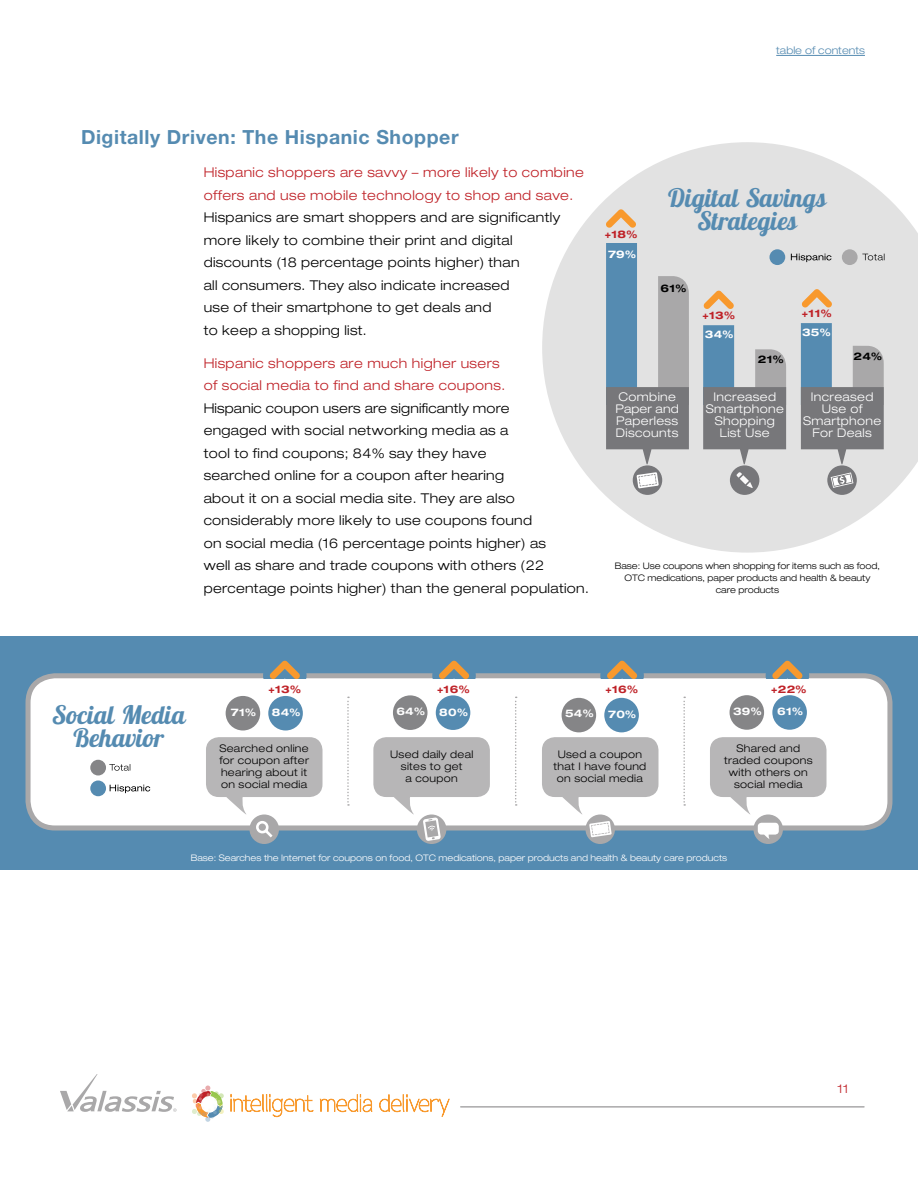
<style>
.page{position:relative;width:918px;height:1188px;background:#fff}
.page>*{position:absolute;margin:0;border:0;box-sizing:border-box;transform-origin:0 0}
.t1{font:25.5px/22.5px "Lobster 1.4";letter-spacing:-.01em;color:#558bb1;text-align:center}
.t2{font:25.5px/22.5px "Lobster 1.4";letter-spacing:.01em;color:#558bb1;text-align:center}
.t3{font:700 19.5px "Helvetica Neue LT Std";letter-spacing:.03em;color:#558bb1}
.t4{font:300 expanded 13.5px/22.5px "Helvetica Neue LT Std";letter-spacing:.025em;color:#000}
.t5{font:300 expanded 13.5px/22.5px "Helvetica Neue LT Std";letter-spacing:.03em;color:#bf2127}
.t6{font:300 expanded 12px/12px "Helvetica Neue LT Std";letter-spacing:.03em;color:#fff;text-align:center}
.t7{font:300 expanded 12px "Helvetica Neue LT Std";color:#bf2127}
.t8{font:300 expanded 10.5px/12px "Helvetica Neue LT Std";letter-spacing:.03em;color:#000;text-align:center}
.t9{font:700 expanded 10.5px "Helvetica Neue";letter-spacing:.03em;color:#fff}
.t10{font:700 expanded 10.5px "Helvetica Neue";letter-spacing:.03em;color:#bf2127}
.t11{font:300 expanded 10.5px "Helvetica Neue LT Std";color:#558bb1}
.t12{font:700 expanded 10.5px "Helvetica Neue";color:#000}
.t13{font:300 expanded 9px/12px "Helvetica Neue LT Std";color:#000;text-align:center}
.t14{font:300 expanded 9px "Helvetica Neue LT Std";color:#fff}
</style>
<div class="page">
<div style="left:0;top:636px;width:918px;height:234px;background:#558bb1"></div>
<div style="left:28px;top:676px;width:862px;height:152px;background:#fff;border-radius:27px"></div>
<div style="left:26px;top:673px;width:866px;height:158px;border:5px solid #a9a8a9;border-radius:27px"></div>
<svg style="left:542px;top:142px;width:376px;height:411px;fill:#e2e2e2"></svg>
<svg style="left:801px;top:323px;width:83px;height:172px;background:#9ea6ac"></svg>
<svg style="left:606px;top:244px;width:83px;height:251px;background:#9ea9b2"></svg>
<svg style="left:703px;top:325px;width:83px;height:170px;background:#9ea5ac"></svg>
<div style="left:842px;top:249px;width:16px;height:16px;background:#a9a8a9;border-radius:50%"></div>
<svg style="left:862px;top:254px;width:23px;height:6px"></svg>
<svg style="left:791px;top:254px;width:41px;height:8px"></svg>
<div style="left:769px;top:249px;width:16px;height:16px;background:#558bb1;border-radius:50%"></div>
<svg style="left:606px;top:209px;width:30px;height:19px"></svg>
<svg style="left:703px;top:290px;width:31px;height:19px"></svg>
<svg style="left:802px;top:289px;width:30px;height:19px"></svg>
<div style="left:90px;top:760px;width:16px;height:15px;background:#858587;border-radius:50%"></div>
<svg style="left:109px;top:764px;width:21px;height:7px"></svg>
<div style="left:90px;top:781px;width:16px;height:15px;background:#558bb1;border-radius:50%"></div>
<svg style="left:110px;top:785px;width:40px;height:8px"></svg>
<hr style="left:461px;top:1106px;width:403px;height:2px;background:#a9a8a9">
<svg style="left:320px;top:1094px;width:130px;height:23px"></svg>
<svg style="left:231px;top:1094px;width:83px;height:23px"></svg>
<svg style="left:192px;top:1086px;width:32px;height:36px"></svg>
<svg style="left:60px;top:1074px;width:117px;height:38px"></svg>
<svg style="left:428px;top:660px;width:50px;height:19px"></svg>
<svg style="left:373px;top:737px;width:117px;height:107px"></svg>
<div style="left:436px;top:695px;width:34px;height:35px;background:#558bb1;border-radius:50%"></div>
<div style="left:393px;top:695px;width:35px;height:35px;background:#858587;border-radius:50%"></div>
<svg style="left:594px;top:660px;width:57px;height:19px"></svg>
<div style="left:604px;top:698px;width:35px;height:34px;background:#558bb1;border-radius:50%"></div>
<div style="left:562px;top:698px;width:34px;height:34px;background:#858587;border-radius:50%"></div>
<svg style="left:542px;top:737px;width:116px;height:107px"></svg>
<svg style="left:759px;top:660px;width:57px;height:19px"></svg>
<svg style="left:710px;top:737px;width:116px;height:107px"></svg>
<div style="left:772px;top:695px;width:35px;height:35px;background:#558bb1;border-radius:50%"></div>
<div style="left:730px;top:695px;width:34px;height:35px;background:#858587;border-radius:50%"></div>
<svg style="left:258px;top:660px;width:52px;height:19px"></svg>
<svg style="left:206px;top:737px;width:117px;height:107px"></svg>
<div style="left:268px;top:696px;width:35px;height:34px;background:#558bb1;border-radius:50%"></div>
<div style="left:226px;top:696px;width:34px;height:34px;background:#858587;border-radius:50%"></div>
<svg style="left:347px;top:697px;width:2px;height:109px"></svg>
<svg style="left:515px;top:697px;width:2px;height:109px"></svg>
<svg style="left:683px;top:697px;width:2px;height:109px"></svg>
<hr style="left:776px;top:55px;width:89px;height:1px;background:#558bb1">
<p class="t11" style="left:776px;top:44px;width:90px">table of contents</p>
<h2 class="t3" style="left:81px;top:125px;width:379px">Digitally Driven: The Hispanic Shopper</h2>
<p class="t5" style="left:204px;top:161px;width:382px">Hispanic shoppers are savvy – more likely to combine offers and use mobile technology to shop and save.</p>
<p class="t4" style="left:204px;top:206px;width:358px">Hispanics are smart shoppers and are significantly more likely to combine their print and digital discounts (18 percentage points higher) than<br>all consumers. They also indicate increased<br>use of their smartphone to get deals and<br>to keep a shopping list.</p>
<p class="t5" style="left:204px;top:351px;width:303px">Hispanic shoppers are much higher users of social media to find and share coupons.</p>
<p class="t4" style="left:204px;top:396px;width:387px">Hispanic coupon users are significantly more<br>engaged with social networking media as a<br>tool to find coupons; 84% say they have<br>searched online for a coupon after hearing<br>about it on a social media site. They are also considerably more likely to use coupons found<br>on social media (16 percentage points higher) as<br>well as share and trade coupons with others (22 percentage points higher) than the general population.</p>
<p class="t10" style="left:605px;top:227px;width:34px">+18%</p>
<p class="t9" style="left:608px;top:248px;width:29px">79%</p>
<h1 class="t1" style="left:668px;top:186px;width:160px">Digital Savings<br>Strategies</h1>
<p class="t12" style="left:661px;top:281px;width:27px">61%</p>
<p class="t10" style="left:702px;top:309px;width:34px">+13%</p>
<p class="t10" style="left:802px;top:307px;width:31px">+11%</p>
<p class="t9" style="left:705px;top:328px;width:30px">34%</p>
<p class="t9" style="left:802px;top:325px;width:30px">35%</p>
<p class="t12" style="left:758px;top:353px;width:27px">21%</p>
<p class="t12" style="left:854px;top:350px;width:30px">24%</p>
<p class="t6" style="left:616px;top:390px;width:65px;text-align:left">Combine<br>Paper and<br>Paperless<br>Discounts</p>
<p class="t6" style="left:706px;top:390px;width:80px">Increased<br>Smartphone<br>Shopping<br>List Use</p>
<p class="t6" style="left:803px;top:390px;width:80px">Increased<br>Use of<br>Smartphone<br>For Deals</p>
<p class="t13" style="left:615px;top:559px;width:267px">Base: Use coupons when shopping for items such as food,<br>OTC medications, paper products and health &amp; beauty care products</p>
<p class="t10" style="left:269px;top:682px;width:34px">+13%</p>
<p class="t10" style="left:437px;top:682px;width:34px">+16%</p>
<p class="t10" style="left:606px;top:682px;width:34px">+16%</p>
<p class="t10" style="left:771px;top:682px;width:37px">+22%</p>
<h1 class="t2" style="left:52px;top:703px;width:135px">Social Media<br>Behavior</h1>
<p class="t9" style="left:231px;top:705px;width:27px">71%</p>
<p class="t9" style="left:272px;top:706px;width:30px">84%</p>
<p class="t8" style="left:219px;top:742px;width:91px;text-align:left">Searched online for coupon after hearing about it on social media</p>
<p class="t9" style="left:396px;top:705px;width:30px">64%</p>
<p class="t9" style="left:439px;top:705px;width:30px">80%</p>
<p class="t8" style="left:390px;top:748px;width:85px">Used daily deal sites to get<br>a coupon</p>
<p class="t9" style="left:565px;top:707px;width:30px">54%</p>
<p class="t9" style="left:608px;top:708px;width:30px">70%</p>
<p class="t8" style="left:554px;top:748px;width:94px">Used a coupon that I have found on social media</p>
<p class="t9" style="left:733px;top:704px;width:30px">39%</p>
<p class="t9" style="left:777px;top:705px;width:27px">61%</p>
<p class="t8" style="left:724px;top:742px;width:90px">Shared and traded coupons with others on social media</p>
<p class="t14" style="left:191px;top:852px;width:538px">Base: Searches the Internet for coupons on food, OTC medications, paper products and health &amp; beauty care products</p>
<p class="t7" style="left:838px;top:1081px;width:12px">11</p>
</div>
